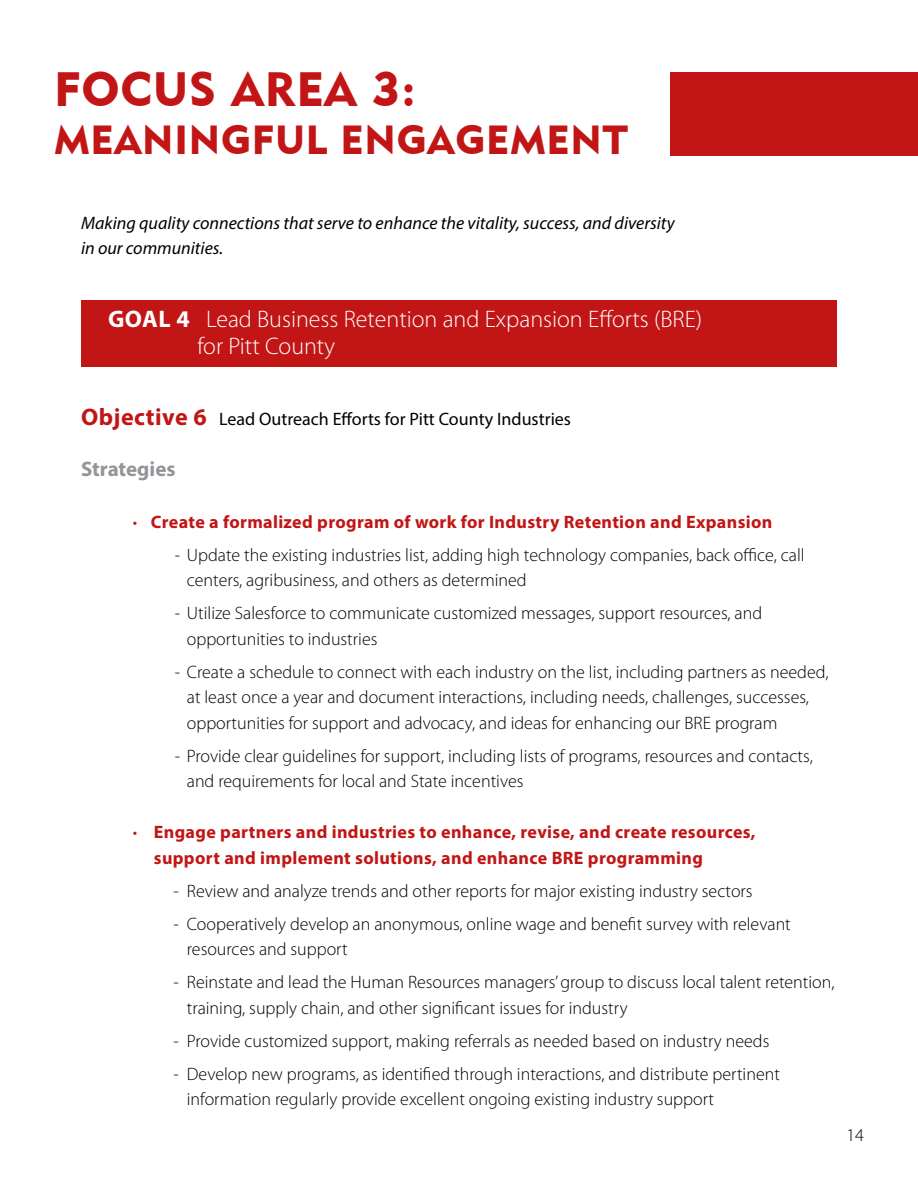
<style>
.page{position:relative;width:918px;height:1188px;background:#fff}
.page>*{position:absolute;margin:0;border:0;box-sizing:border-box;transform-origin:0 0}
.t1{font:48px "Geometric 415 BT Black A";letter-spacing:.02em;color:#c21515}
.t2{font:40.5px "Geometric 415 BT Black A";letter-spacing:.02em;color:#c21515}
.t3{font:300 24px/27px "Myriad Pro";color:#fff}
.t4{font:700 21px "Myriad Pro";color:#939598}
.t5{font:300 18px/25.5px "Myriad Pro";color:#000}
.t6{font:700 18px/25.5px "Myriad Pro";letter-spacing:.02em;color:#c21515}
.t7{font:italic 18px/25.5px "Myriad Pro";color:#000}
.t8{font:18px "Myriad Pro";color:#000}
.s1{font-weight:700}
.s2{font-weight:700;font-size:24px;color:#c21515}
.s3{font-weight:300}
</style>
<div class="page">
<div style="left:671px;top:72px;width:247px;height:84px;background:#c21515"></div>
<div style="left:81px;top:300px;width:756px;height:67px;background:#c21515"></div>
<h1 class="t1" style="left:54px;top:59px;width:364px">FOCUS AREA 3:</h1>
<h2 class="t2" style="left:54px;top:115px;width:575px">MEANINGFUL ENGAGEMENT</h2>
<p class="t7" style="left:81px;top:210px;width:595px">Making quality connections that serve to enhance the vitality, success, and diversity in our communities.</p>
<h3 class="t3" style="left:197px;top:306px;width:506px;text-indent:-89px"><span class="s1">GOAL 4</span> Lead Business Retention and Expansion Efforts (BRE) for Pitt County</h3>
<p class="t8" style="left:81px;top:408px;width:492px"><span class="s2">Objective 6</span> Lead Outreach Efforts for Pitt County Industries</p>
<p class="t4" style="left:81px;top:455px;width:96px">Strategies</p>
<p class="t6" style="left:133px;top:509px;width:641px"><span class="s3">•</span> Create a formalized program of work for Industry Retention and Expansion</p>
<p class="t5" style="left:187px;top:543px;width:619px;text-indent:-12px">- Update the existing industries list, adding high technology companies, back office, call centers, agribusiness, and others as determined</p>
<p class="t5" style="left:187px;top:601px;width:577px;text-indent:-12px">- Utilize Salesforce to communicate customized messages, support resources, and opportunities to industries</p>
<p class="t5" style="left:187px;top:660px;width:643px;text-indent:-12px">- Create a schedule to connect with each industry on the list, including partners as needed, at least once a year and document interactions, including needs, challenges, successes, opportunities for support and advocacy, and ideas for enhancing our BRE program</p>
<p class="t5" style="left:187px;top:744px;width:628px;text-indent:-12px">- Provide clear guidelines for support, including lists of programs, resources and contacts, and requirements for local and State incentives</p>
<p class="t6" style="left:154px;top:819px;width:603px;text-indent:-21px"><span class="s3">•</span> Engage partners and industries to enhance, revise, and create resources, support and implement solutions, and enhance BRE programming</p>
<p class="t5" style="left:173px;top:879px;width:581px">- Review and analyze trends and other reports for major existing industry sectors</p>
<p class="t5" style="left:187px;top:912px;width:606px;text-indent:-14px">- Cooperatively develop an anonymous, online wage and benefit survey with relevant resources and support</p>
<p class="t5" style="left:187px;top:970px;width:649px;text-indent:-14px">- Reinstate and lead the Human Resources managers’ group to discuss local talent retention, training, supply chain, and other significant issues for industry</p>
<p class="t5" style="left:173px;top:1029px;width:598px">- Provide customized support, making referrals as needed based on industry needs</p>
<p class="t5" style="left:187px;top:1062px;width:595px;text-indent:-14px">- Develop new programs, as identified through interactions, and distribute pertinent information regularly provide excellent ongoing existing industry support</p>
<p class="t5" style="left:846px;top:1123px;width:19px">14</p>
</div>
